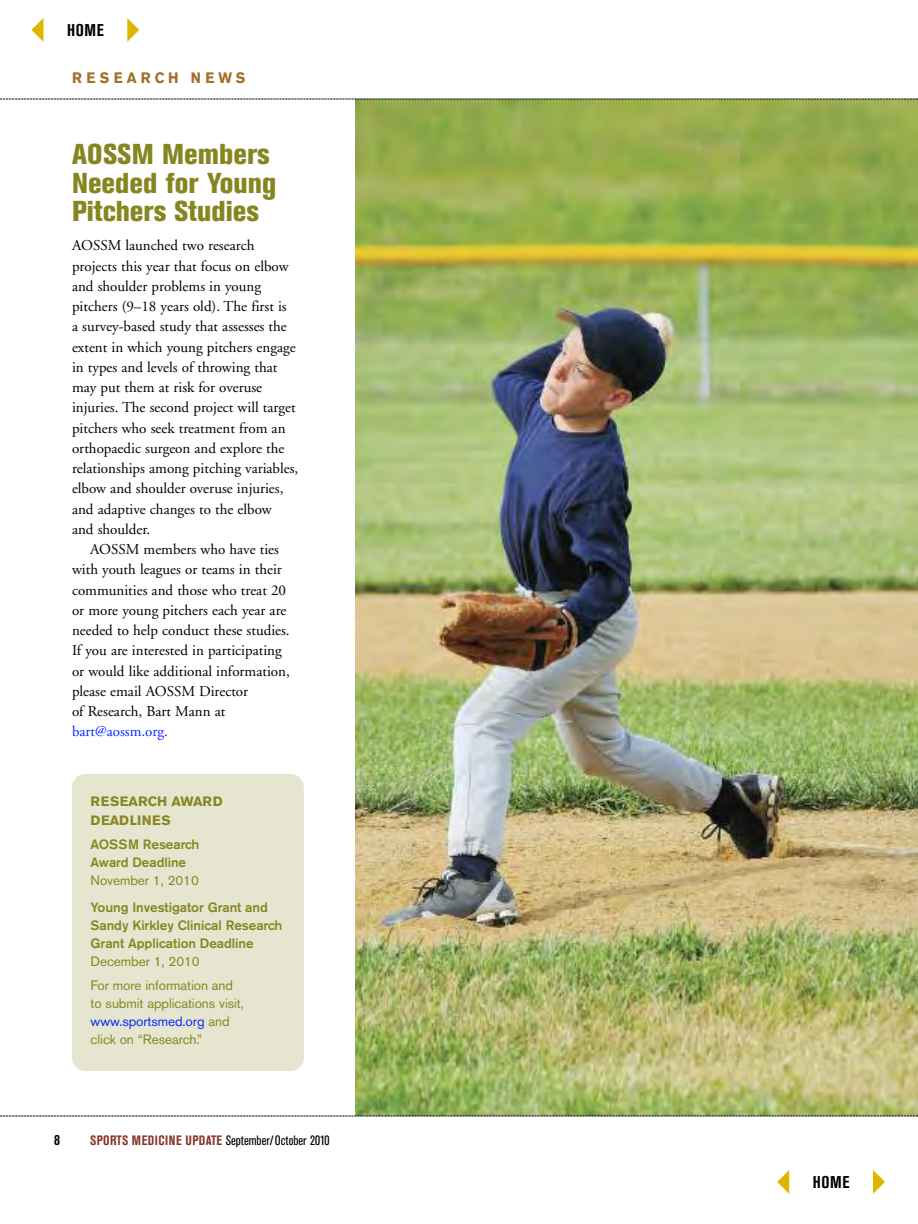
<style>
.page{position:relative;width:918px;height:1224px;background:#fff}
.page>*{position:absolute;margin:0;border:0;box-sizing:border-box;transform-origin:0 0}
.t1{font:800 condensed 28.5px/28.5px "Akzidenz Grotesk BE";color:#868621}
.t2{font:700 condensed 16.95px "Akzidenz Grotesk BE";letter-spacing:.035em;color:#000}
.t3{font:15px/20.2px "Adobe Garamond";color:#000}
.t4{font:15px "Adobe Garamond";color:#0c29ff}
.t5{font:700 15px "Akzidenz Grotesk BE";letter-spacing:.29em;color:#a27026;scale:.93 1}
.t6{font:700 condensed 15px "Akzidenz Grotesk BE";color:#000}
.t7{font:13.5px/18px "Akzidenz Grotesk BE";letter-spacing:-.005em;color:#868621}
.t8{font:500 13.5px/18px "Akzidenz Grotesk BE";letter-spacing:-.005em;color:#868621}
.t9{font:condensed 13.5px "Akzidenz Grotesk BE";color:#000}
.t10{font:700 13.5px/19.5px "Akzidenz Grotesk BE";letter-spacing:.02em;color:#868621}
.s1{color:#0c29ff}
.s2{font-weight:700;color:#873529}
</style>
<div class="page">
<img style="left:356px;top:100px;width:562px;height:1016px">
<div style="left:72px;top:774px;width:232px;height:297px;background:#e6e6d0;border-radius:14px"></div>
<svg style="left:0;top:99px;width:918px;height:1px"></svg>
<svg style="left:0;top:1116px;width:918px;height:1px"></svg>
<svg style="left:127px;top:18px;width:12px;height:24px"></svg>
<svg style="left:32px;top:18px;width:11px;height:24px"></svg>
<svg style="left:873px;top:1170px;width:12px;height:24px"></svg>
<svg style="left:777px;top:1170px;width:12px;height:24px"></svg>
<p class="t2" style="left:67px;top:24px;width:38px">HOME</p>
<p class="t5" style="left:72px;top:71px;width:188px">RESEARCH NEWS</p>
<h1 class="t1" style="left:72px;top:143px;width:206px">AOSSM Members<br>Needed for Young<br>Pitchers Studies</h1>
<p class="t3" style="left:72px;top:237px;width:228px">AOSSM launched two research projects this year that focus on elbow and shoulder problems in young pitchers (9–18 years old). The first is<br>a survey-based study that assesses the extent in which young pitchers engage in types and levels of throwing that may put them at risk for overuse injuries. The second project will target pitchers who seek treatment from an orthopaedic surgeon and explore the relationships among pitching variables, elbow and shoulder overuse injuries, and adaptive changes to the elbow<br>and shoulder.</p>
<p class="t3" style="left:72px;top:541px;width:219px;text-indent:18px">AOSSM members who have ties with youth leagues or teams in their communities and those who treat 20 or more young pitchers each year are needed to help conduct these studies.<br>If you are interested in participating or would like additional information, please email AOSSM Director<br>of Research, Bart Mann at</p>
<p class="t4" style="left:72px;top:726px;width:98px">bart@aossm.org.</p>
<p class="t10" style="left:91px;top:792px;width:134px">RESEARCH AWARD<br>DEADLINES</p>
<p class="t8" style="left:91px;top:837px;width:110px">AOSSM Research<br>Award Deadline</p>
<p class="t7" style="left:91px;top:873px;width:110px">November 1, 2010</p>
<p class="t8" style="left:91px;top:900px;width:193px">Young Investigator Grant and<br>Sandy Kirkley Clinical Research<br>Grant Application Deadline</p>
<p class="t7" style="left:91px;top:951px;width:144px;line-height:24px">December 1, 2010<br>For more information and</p>
<p class="t7" style="left:91px;top:996px;width:155px">to submit applications visit, <span class="s1">www.sportsmed.org</span> and click on “Research.”</p>
<p class="t6" style="left:54px;top:1134px;width:7px">8</p>
<p class="t9" style="left:90px;top:1135px;width:241px"><span class="s2">SPORTS MEDICINE UPDATE</span> September/October 2010</p>
<p class="t2" style="left:813px;top:1176px;width:38px">HOME</p>
</div>
